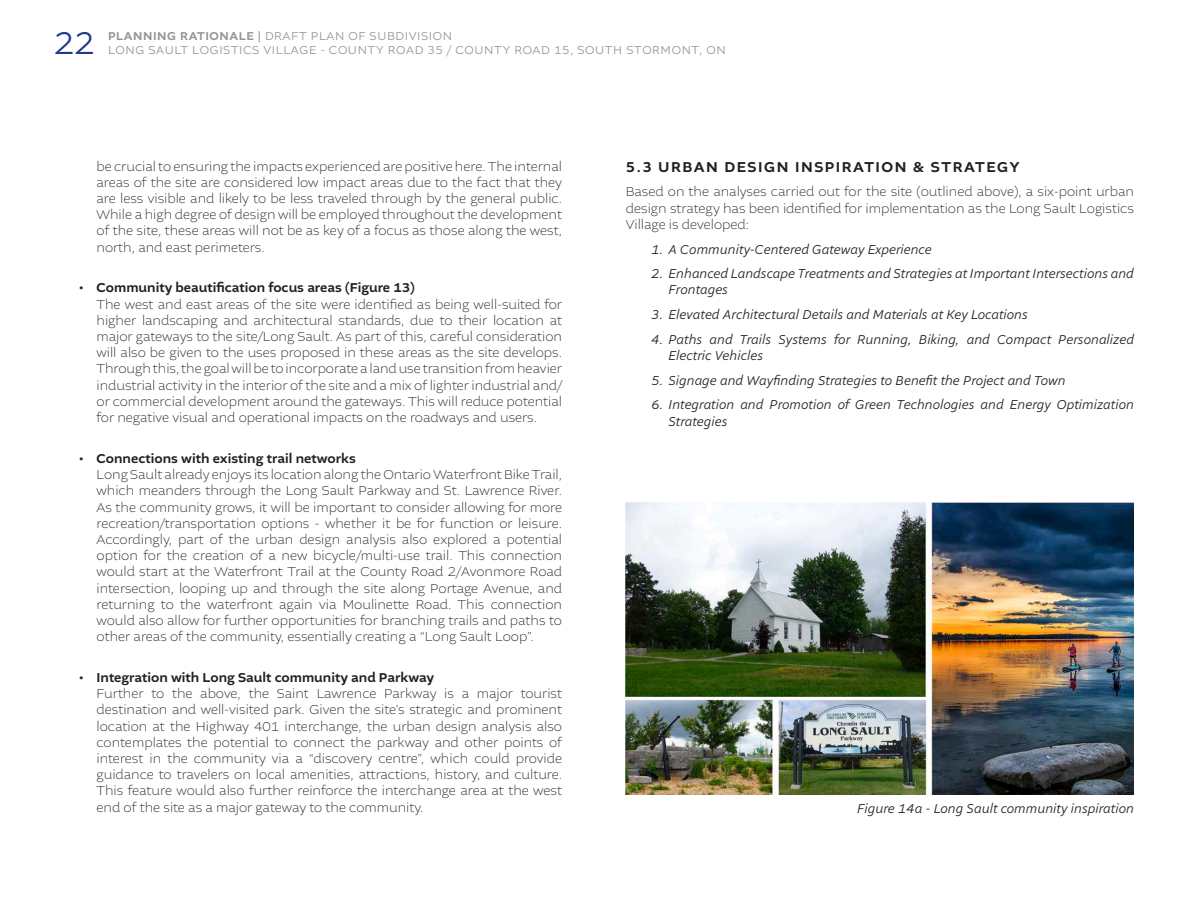
<style>
.page{position:relative;width:1188px;height:918px;background:#fff}
.page>*{position:absolute;margin:0;border:0;box-sizing:border-box;transform-origin:0 0}
.t1{font:300 33px "Altivo";color:#1e398c}
.subheadersection{font:500 15px "Altivo";letter-spacing:.1em;color:#231f20}
.Body_Text{font:200 13.5px/16.2px "Altivo";color:#231f20;text-align:justify}
.Body_Text-2{font:italic 300 13.5px/16.2px "Altivo";color:#231f20}
.t2{font:500 13.5px "Altivo";color:#231f20}
.t3{font:300 12px/14.4px "Altivo";letter-spacing:.05em;color:#939598}
.s1{font-weight:500}
.s2{font-weight:700}
</style>
<div class="page">
<img style="left:626px;top:503px;width:508px;height:292px">
<h1 class="t1" style="left:54px;top:22px;width:42px">22</h1>
<p class="t3" style="left:108px;top:29px;width:619px"><span class="s1">PLANNING RATIONALE |</span> DRAFT PLAN OF SUBDIVISION<br>LONG SAULT LOGISTICS VILLAGE - COUNTY ROAD 35 / COUNTY ROAD 15, SOUTH STORMONT, ON</p>
<p class="Body_Text" style="left:97px;top:158px;width:467px">be crucial to ensuring the impacts experienced are positive here. The internal areas of the site are considered low impact areas due to the fact that they are less visible and likely to be less traveled through by the general public.<br>While a high degree of design will be employed throughout the development of the site, these areas will not be as key of a focus as those along the west, north, and east perimeters.</p>
<p class="t2" style="left:80px;top:279px;width:337px"><span class="s2">•</span> Community beautification focus areas (Figure 13)</p>
<p class="Body_Text" style="left:97px;top:296px;width:467px">The west and east areas of the site were identified as being well-suited for higher landscaping and architectural standards, due to their location at major gateways to the site/Long Sault. As part of this, careful consideration will also be given to the uses proposed in these areas as the site develops.<br>Through this, the goal will be to incorporate a land use transition from heavier industrial activity in the interior of the site and a mix of lighter industrial and/ or commercial development around the gateways. This will reduce potential for negative visual and operational impacts on the roadways and users.</p>
<p class="t2" style="left:80px;top:450px;width:278px"><span class="s2">•</span> Connections with existing trail networks</p>
<p class="Body_Text" style="left:97px;top:467px;width:467px">Long Sault already enjoys its location along the Ontario Waterfront Bike Trail, which meanders through the Long Sault Parkway and St. Lawrence River.<br>As the community grows, it will be important to consider allowing for more recreation/transportation options - whether it be for function or leisure.<br>Accordingly, part of the urban design analysis also explored a potential option for the creation of a new bicycle/multi-use trail. This connection would start at the Waterfront Trail at the County Road 2/Avonmore Road intersection, looping up and through the site along Portage Avenue, and returning to the waterfront again via Moulinette Road. This connection would also allow for further opportunities for branching trails and paths to other areas of the community, essentially creating a “Long Sault Loop”.</p>
<p class="t2" style="left:80px;top:669px;width:356px"><span class="s2">•</span> Integration with Long Sault community and Parkway</p>
<p class="Body_Text" style="left:97px;top:686px;width:467px">Further to the above, the Saint Lawrence Parkway is a major tourist destination and well-visited park. Given the site’s strategic and prominent location at the Highway 401 interchange, the urban design analysis also contemplates the potential to connect the parkway and other points of interest in the community via a “discovery centre”, which could provide guidance to travelers on local amenities, attractions, history, and culture.<br>This feature would also further reinforce the interchange area at the west end of the site as a major gateway to the community.</p>
<p class="subheadersection" style="left:626px;top:157px;width:395px">5.3 URBAN DESIGN INSPIRATION &amp; STRATEGY</p>
<p class="Body_Text" style="left:626px;top:184px;width:510px">Based on the analyses carried out for the site (outlined above), a six-point urban design strategy has been identified for implementation as the Long Sault Logistics Village is developed:</p>
<p class="Body_Text-2" style="left:651px;top:241px;width:282px">1. A Community-Centered Gateway Experience</p>
<p class="Body_Text-2" style="left:668px;top:266px;width:467px;text-indent:-17px">2. Enhanced Landscape Treatments and Strategies at Important Intersections and<br>Frontages</p>
<p class="Body_Text-2" style="left:651px;top:307px;width:378px">3. Elevated Architectural Details and Materials at Key Locations</p>
<p class="Body_Text-2" style="left:668px;top:331px;width:467px;text-indent:-17px">4. Paths and Trails Systems for Running, Biking, and Compact Personalized<br>Electric Vehicles</p>
<p class="Body_Text-2" style="left:651px;top:372px;width:416px">5. Signage and Wayfinding Strategies to Benefit the Project and Town</p>
<p class="Body_Text-2" style="left:668px;top:397px;width:467px;text-indent:-17px">6. Integration and Promotion of Green Technologies and Energy Optimization<br>Strategies</p>
<p class="Body_Text-2" style="left:857px;top:801px;width:278px">Figure 14a - Long Sault community inspiration</p>
</div>
